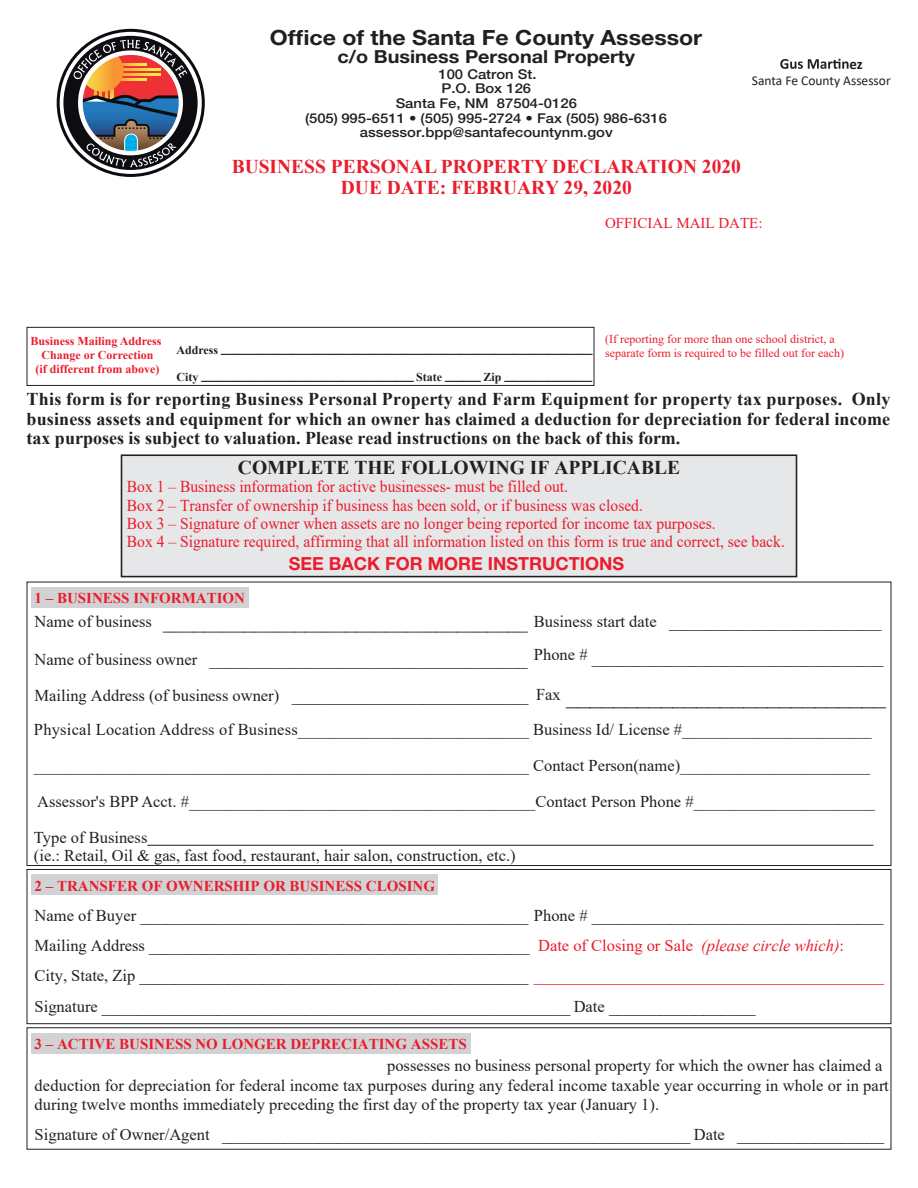
<style>
.page{position:relative;width:918px;height:1188px;background:#fff}
.page>*{position:absolute;margin:0;border:0;box-sizing:border-box;transform-origin:0 0}
.t1{font:24.3px "Times New Roman";color:#231f20}
.t2{font:700 21px "Helvetica Neue LT Pro";color:#231f20;scale:1.1 1}
.t3{font:20.7px "Times New Roman";color:#231f20}
.t4{font:700 19.5px/21px "Times New Roman";color:#eb1c2c;text-align:center}
.t5{font:700 19.5px "Times New Roman";color:#231f20}
.t6{font:18px/30.5px "Times New Roman";color:#231f20}
.t7{font:700 18px/19.5px "Times New Roman";color:#231f20;text-align:right}
.t8{font:700 18px "Helvetica Neue LT Pro";color:#231f20;scale:1.1 1}
.t9{font:700 18px "Helvetica Neue LT Pro";color:#eb1c2c}
.t10{font:16.5px/36px "Times New Roman";color:#231f20}
.t11{font:16.5px/18.3px "Times New Roman";color:#eb1c2c;scale:.94 1}
.t12{font:700 15px "Times New Roman";color:#eb1c2c}
.t13{font:15px "Times New Roman";color:#eb1c2c}
.t14{font:700 15px "Calibri";color:#231f20}
.t15{font:500 13.5px/15px "Helvetica Neue LT Pro";color:#231f20;text-align:center;scale:1.1 1}
.t16{font:13.5px "Calibri";color:#231f20}
.t17{font:500 13.5px "Helvetica 65";color:#231f20;scale:1.1 1}
.t18{font:12px "Times New Roman";color:#eb1c2c}
.t19{font:700 12px/14.2px "Times New Roman";color:#eb1c2c;text-align:center}
.t20{font:700 12px "Times New Roman";color:#231f20}
.s1{font-size:16.5px}
.s2{font-size:18px}
.s3{font-size:16.5px;color:#eb1c2c}
.s4{font-style:italic;font-size:16.5px;color:#eb1c2c}
.s5{color:#eb1c2c}
</style>
<div class="page">
<div style="left:27px;top:327px;width:567px;height:59px;border:1px solid #231f20"></div>
<div style="left:122px;top:455px;width:674px;height:122px;background:#e6e7e9"></div>
<div style="left:121px;top:454px;width:676px;height:123px;border:2px solid #231f20"></div>
<div style="left:32px;top:587px;width:217px;height:21px;background:#d1d2d4"></div>
<div style="left:32px;top:875px;width:406px;height:20px;background:#d1d2d4"></div>
<div style="left:32px;top:1033px;width:439px;height:20px;background:#d1d2d4"></div>
<div style="left:27px;top:869px;width:864px;height:155px;border:1px solid #231f20"></div>
<div style="left:27px;top:1027px;width:864px;height:123px;border:1px solid #231f20"></div>
<svg style="left:780px;top:59px;width:69px;height:10px"></svg>
<hr style="left:147px;top:845px;width:726px;height:1px;background:#231f20">
<div style="left:57px;top:29px;width:148px;height:148px;border:3px solid #0d0c11;border-radius:50%"></div>
<svg style="left:63px;top:36px;width:135px;height:134px"></svg>
<p class="t2" style="left:270px;top:25px;width:395px">Office of the Santa Fe County Assessor</p>
<p class="t8" style="left:337px;top:46px;width:272px">c/o Business Personal Property</p>
<p class="t17" style="left:438px;top:66px;width:91px">100 Catron St.</p>
<p class="t15" style="left:305px;top:81px;width:331px">P.O. Box 126<br>Santa Fe, NM 87504-0126<br>(505) 995-6511 • (505) 995-2724 • Fax (505) 986-6316</p>
<p class="t15" style="left:360px;top:125px;width:231px">assessor.bpp@santafecountynm.gov</p>
<p class="t4" style="left:232px;top:155px;width:511px">BUSINESS PERSONAL PROPERTY DECLARATION 2020<br>DUE DATE: FEBRUARY 29, 2020</p>
<p class="t14" style="left:849px;top:53px;width:15px">ez</p>
<p class="t16" style="left:752px;top:71px;width:140px">Santa Fe County Assessor</p>
<p class="t13" style="left:605px;top:213px;width:159px">OFFICIAL MAIL DATE:</p>
<p class="t18" style="left:605px;top:331px;width:231px">(If reporting for more than one school district, a</p>
<p class="t19" style="left:30px;top:334px;width:133px">Business Mailing Address<br>Change or Correction<br>(if different from above)</p>
<p class="t7" style="left:26px;top:389px;width:866px;text-align:justify">This form is for reporting Business Personal Property and Farm Equipment for property tax purposes. Only business assets and equipment for which an owner has claimed a deduction for depreciation for federal income tax purposes is subject to valuation. Please read instructions on the back of this form.</p>
<p class="t5" style="left:238px;top:454px;width:444px">COMPLETE THE FOLLOWING IF APPLICABLE</p>
<p class="t11" style="left:127px;top:477px;width:702px">Box 1 – Business information for active businesses- must be filled out.<br>Box 2 – Transfer of ownership if business has been sold, or if business was closed.<br>Box 3 – Signature of owner when assets are no longer being reported for income tax purposes.<br>Box 4 – Signature required, affirming that all information listed on this form is true and correct, see back.</p>
<p class="t9" style="left:289px;top:552px;width:337px">SEE BACK FOR MORE INSTRUCTIONS</p>
<p class="t12" style="left:35px;top:587px;width:212px">1 – BUSINESS INFORMATION</p>
<p class="t3" style="left:35px;top:607px;width:848px"><span class="s1">Name of business</span> ____________________________________ <span class="s1">Business start date</span> <span class="s2">________________________</span></p>
<p class="t20" style="left:177px;top:342px;width:43px">Address</p>
<p class="t18" style="left:605px;top:345px;width:240px">separate form is required to be filled out for each)</p>
<p class="t7" style="left:177px;top:331px;width:418px;line-height:27px">__________________________________________<br><sub>City</sub> ________________________ <sub>State</sub> ____ <sub>Zip</sub> __________</p>
<p class="t10" style="left:534px;top:636px;width:55px">Phone #</p>
<p class="t10" style="left:536px;top:676px;width:26px">Fax</p>
<p class="t6" style="left:35px;top:643px;width:495px"><span class="s1">Name of business owner</span> ____________________________________</p>
<p class="t6" style="left:592px;top:642px;width:293px">_________________________________</p>
<p class="t10" style="left:35px;top:677px;width:495px">Mailing Address (of business owner) <span class="s2">___________________________</span></p>
<h1 class="t1" style="left:566px;top:677px;width:321px">___________________________</h1>
<p class="t10" style="left:34px;top:711px;width:843px">Physical Location Address of Business____________________________ Business Id/ License #_______________________ ____________________________________________________________ Contact Person(name)_______________________ Assessor's BPP Acct. #__________________________________________Contact Person Phone #______________________ Type of Business</p>
<p class="t10" style="left:34px;top:837px;width:483px">(ie.: Retail, Oil &amp; gas, fast food, restaurant, hair salon, construction, etc.)</p>
<p class="t12" style="left:35px;top:875px;width:402px">2 – TRANSFER OF OWNERSHIP OR BUSINESS CLOSING</p>
<p class="t6" style="left:35px;top:899px;width:851px"><span class="s1">Name of Buyer</span> ____________________________________________ <span class="s1">Phone #</span> _________________________________ <span class="s1">Mailing Address</span> ___________________________________________ <span class="s3">Date of Closing or Sale</span> <span class="s4">(please circle which)</span><span class="s3">:<br></span><span class="s1">City, State, Zip</span> ____________________________________________ <span class="s5">________________________________________ </span><span class="s1">Signature</span> _____________________________________________________ <span class="s1">Date</span> _________________</p>
<p class="t12" style="left:35px;top:1033px;width:434px">3 – ACTIVE BUSINESS NO LONGER DEPRECIATING ASSETS</p>
<p class="t10" style="left:35px;top:1075px;width:856px;line-height:19.5px">deduction for depreciation for federal income tax purposes during any federal income taxable year occurring in whole or in part during twelve months immediately preceding the first day of the property tax year (January 1).</p>
<p class="t6" style="left:35px;top:1118px;width:851px"><span class="s1">Signature of Owner/Agent</span> _____________________________________________________ <span class="s1">Date</span> _________________</p>
<p class="t10" style="left:387px;top:1047px;width:497px">possesses no business personal property for which the owner has claimed a</p>
</div>
